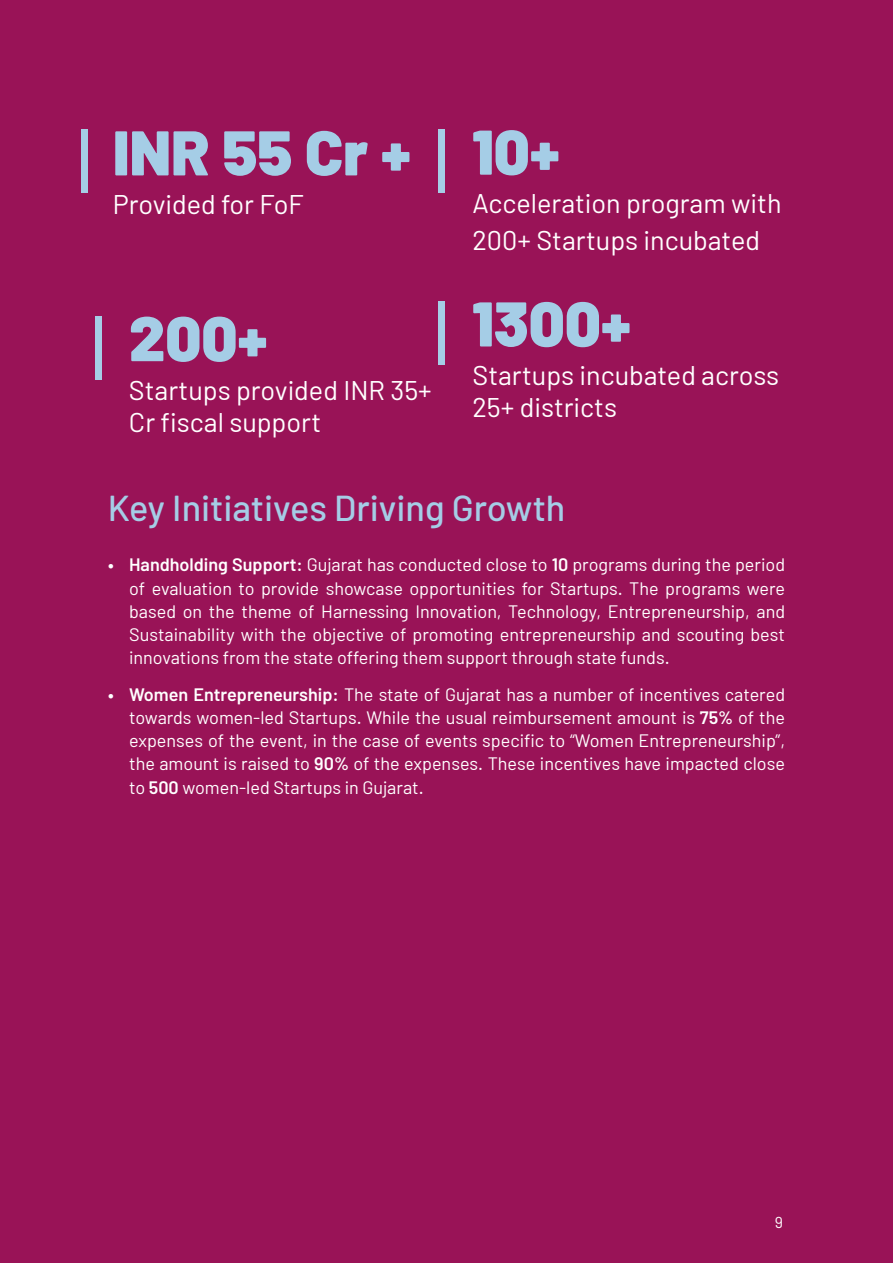
<style>
.page{position:relative;width:893px;height:1263px;background:#991357}
.page>*{position:absolute;margin:0;border:0;box-sizing:border-box;transform-origin:0 0}
.Sub_head_main{font:900 63px "Barlow";color:#a5cde6}
.Sub_head_main-2{font:500 36px "Barlow";color:#a5cde6}
.Body_Text{font:27px/32.4px "Barlow";color:#fff}
.Indent-1{font:18px/23.2px "Barlow";color:#fff;text-align:justify}
.t1{font:15.75px "Barlow";color:#fff}
.s1{font-weight:600}
</style>
<div class="page">
<div style="left:81px;top:129px;width:6px;height:64px;background:#a5cde6"></div>
<div style="left:439px;top:129px;width:6px;height:64px;background:#a5cde6"></div>
<div style="left:439px;top:301px;width:6px;height:64px;background:#a5cde6"></div>
<div style="left:95px;top:316px;width:6px;height:63px;background:#a5cde6"></div>
<p class="Sub_head_main" style="left:113px;top:114px;width:299px">INR 55 Cr +</p>
<p class="Body_Text" style="left:113px;top:187px;width:193px">Provided for FoF</p>
<p class="Sub_head_main" style="left:129px;top:299px;width:140px">200+</p>
<p class="Body_Text" style="left:129px;top:373px;width:304px">Startups provided INR 35+<br>Cr fiscal support</p>
<p class="Sub_head_main" style="left:472px;top:113px;width:89px">10+</p>
<p class="Body_Text" style="left:472px;top:187px;width:311px">Acceleration program with</p>
<p class="Body_Text" style="left:472px;top:224px;width:289px">200+ Startups incubated</p>
<p class="Sub_head_main" style="left:472px;top:285px;width:160px">1300+</p>
<p class="Body_Text" style="left:472px;top:358px;width:308px">Startups incubated across<br>25+ districts</p>
<p class="Sub_head_main-2" style="left:108px;top:486px;width:459px">Key Initiatives Driving Growth</p>
<p class="Indent-1" style="left:129px;top:553px;width:657px;text-indent:-21px"><span class="s1">• Handholding Support:</span> Gujarat has conducted close to <span class="s1">10</span> programs during the period of evaluation to provide showcase opportunities for Startups. The programs were based on the theme of Harnessing Innovation, Technology, Entrepreneurship, and Sustainability with the objective of promoting entrepreneurship and scouting best innovations from the state offering them support through state funds.</p>
<p class="Indent-1" style="left:129px;top:682px;width:657px;text-indent:-21px"><span class="s1">• Women Entrepreneurship:</span> The state of Gujarat has a number of incentives catered towards women-led Startups. While the usual reimbursement amount is <span class="s1">75%</span> of the expenses of the event, in the case of events specific to “Women Entrepreneurship”, the amount is raised to <span class="s1">90%</span> of the expenses. These incentives have impacted close to <span class="s1">500</span> women-led Startups in Gujarat.</p>
<p class="t1" style="left:775px;top:1212px;width:10px">9</p>
</div>
